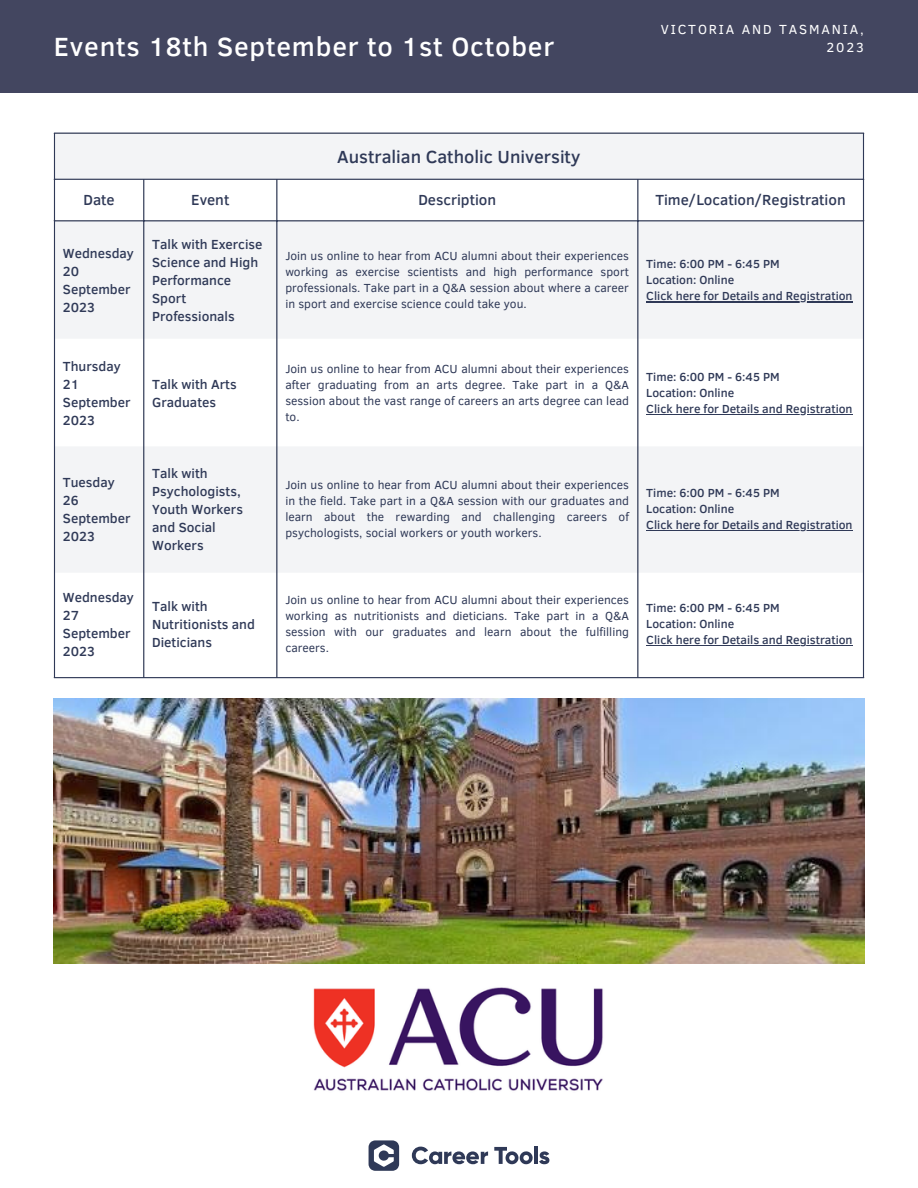
<style>
.page{position:relative;width:918px;height:1188px;background:#fff}
.page>*{position:absolute;margin:0;border:0;box-sizing:border-box;transform-origin:0 0}
.t1{font:500 27px "Clear Sans";letter-spacing:.03em;color:#fff}
.t2{font:500 18px "Clear Sans";color:#2f3957}
.t3{font:500 15px "Clear Sans";color:#2f3957}
.t4{font:500 13.5px/18px "Clear Sans";color:#2f3957}
.t5{font:13.5px "Clear Sans";letter-spacing:.14em;color:#fff}
.t6{font:12px/16px "Clear Sans";color:#2f3957;text-align:justify}
.t7{font:500 12px "Clear Sans";color:#2f3957}
</style>
<div class="page">
<div style="left:0;top:0;width:918px;height:92px;background:#434660"></div>
<svg style="left:412px;top:1147px;width:76px;height:17px"></svg>
<svg style="left:494px;top:1147px;width:39px;height:17px"></svg>
<hr style="left:534px;top:1146px;width:4px;height:18px;background:#2f3957">
<svg style="left:539px;top:1151px;width:10px;height:13px"></svg>
<svg style="left:369px;top:1140px;width:30px;height:31px"></svg>
<div style="left:55px;top:134px;width:808px;height:439px;background:#f3f4f6"></div>
<svg style="left:55px;top:180px;width:808px;height:266px"></svg>
<hr style="left:646px;top:301px;width:207px;height:1px;background:#2f3957">
<hr style="left:646px;top:414px;width:207px;height:1px;background:#2f3957">
<hr style="left:646px;top:530px;width:207px;height:1px;background:#2f3957">
<hr style="left:646px;top:645px;width:207px;height:1px;background:#2f3957">
<hr style="left:54px;top:134px;width:1px;height:543px;background:#2f3957">
<hr style="left:143px;top:180px;width:1px;height:497px;background:#2f3957">
<hr style="left:276px;top:180px;width:1px;height:497px;background:#2f3957">
<hr style="left:637px;top:180px;width:1px;height:497px;background:#2f3957">
<hr style="left:863px;top:134px;width:1px;height:543px;background:#2f3957">
<hr style="left:54px;top:133px;width:810px;height:1px;background:#2f3957">
<hr style="left:54px;top:179px;width:810px;height:1px;background:#2f3957">
<hr style="left:54px;top:220px;width:810px;height:1px;background:#2f3957">
<hr style="left:54px;top:677px;width:810px;height:1px;background:#2f3957">
<img style="left:53px;top:699px;width:811px;height:264px">
<img style="left:313px;top:987px;width:290px;height:104px">
<p class="t5" style="left:661px;top:19px;width:205px">VICTORIA AND TASMANIA,</p>
<p class="t1" style="left:54px;top:27px;width:502px">Events 18th September to 1st October</p>
<p class="t5" style="left:827px;top:37px;width:39px">2023</p>
<p class="t2" style="left:337px;top:143px;width:245px">Australian Catholic University</p>
<p class="t3" style="left:84px;top:189px;width:33px">Date</p>
<p class="t3" style="left:191px;top:189px;width:40px">Event</p>
<p class="t3" style="left:418px;top:189px;width:79px">Description</p>
<p class="t3" style="left:655px;top:189px;width:192px">Time/Location/Registration</p>
<p class="t4" style="left:63px;top:244px;width:73px">Wednesday<br>20<br>September<br>2023</p>
<p class="t4" style="left:152px;top:235px;width:112px">Talk with Exercise<br>Science and High<br>Performance<br>Sport<br>Professionals</p>
<p class="t6" style="left:285px;top:247px;width:345px">Join us online to hear from ACU alumni about their experiences working as exercise scientists and high performance sport professionals. Take part in a Q&amp;A session about where a career in sport and exercise science could take you.</p>
<p class="t7" style="left:646px;top:255px;width:135px">Time: 6:00 PM - 6:45 PM</p>
<p class="t7" style="left:646px;top:271px;width:89px">Location: Online</p>
<p class="t7" style="left:646px;top:287px;width:208px">Click here for Details and Registration</p>
<p class="t4" style="left:63px;top:356px;width:59px">Thursday</p>
<p class="t4" style="left:63px;top:374px;width:69px">21<br>September<br>2023</p>
<p class="t4" style="left:152px;top:374px;width:86px">Talk with Arts<br>Graduates</p>
<p class="t6" style="left:285px;top:360px;width:345px">Join us online to hear from ACU alumni about their experiences after graduating from an arts degree. Take part in a Q&amp;A session about the vast range of careers an arts degree can lead to.</p>
<p class="t7" style="left:646px;top:368px;width:135px">Time: 6:00 PM - 6:45 PM</p>
<p class="t7" style="left:646px;top:384px;width:89px">Location: Online</p>
<p class="t7" style="left:646px;top:400px;width:208px">Click here for Details and Registration</p>
<p class="t4" style="left:63px;top:473px;width:53px">Tuesday</p>
<p class="t4" style="left:63px;top:491px;width:69px">26<br>September<br>2023</p>
<p class="t4" style="left:152px;top:464px;width:92px">Talk with<br>Psychologists,<br>Youth Workers and Social<br>Workers</p>
<p class="t6" style="left:285px;top:476px;width:345px">Join us online to hear from ACU alumni about their experiences in the field. Take part in a Q&amp;A session with our graduates and learn about the rewarding and challenging careers of psychologists, social workers or youth workers.</p>
<p class="t7" style="left:646px;top:484px;width:135px">Time: 6:00 PM - 6:45 PM</p>
<p class="t7" style="left:646px;top:500px;width:89px">Location: Online</p>
<p class="t7" style="left:646px;top:516px;width:208px">Click here for Details and Registration</p>
<p class="t4" style="left:63px;top:588px;width:73px">Wednesday<br>27<br>September<br>2023</p>
<p class="t4" style="left:152px;top:597px;width:104px">Talk with<br>Nutritionists and<br>Dieticians</p>
<p class="t6" style="left:285px;top:591px;width:345px">Join us online to hear from ACU alumni about their experiences working as nutritionists and dieticians. Take part in a Q&amp;A session with our graduates and learn about the fulfilling careers.</p>
<p class="t7" style="left:646px;top:599px;width:135px">Time: 6:00 PM - 6:45 PM</p>
<p class="t7" style="left:646px;top:615px;width:89px">Location: Online</p>
<p class="t7" style="left:646px;top:631px;width:208px">Click here for Details and Registration</p>
</div>
